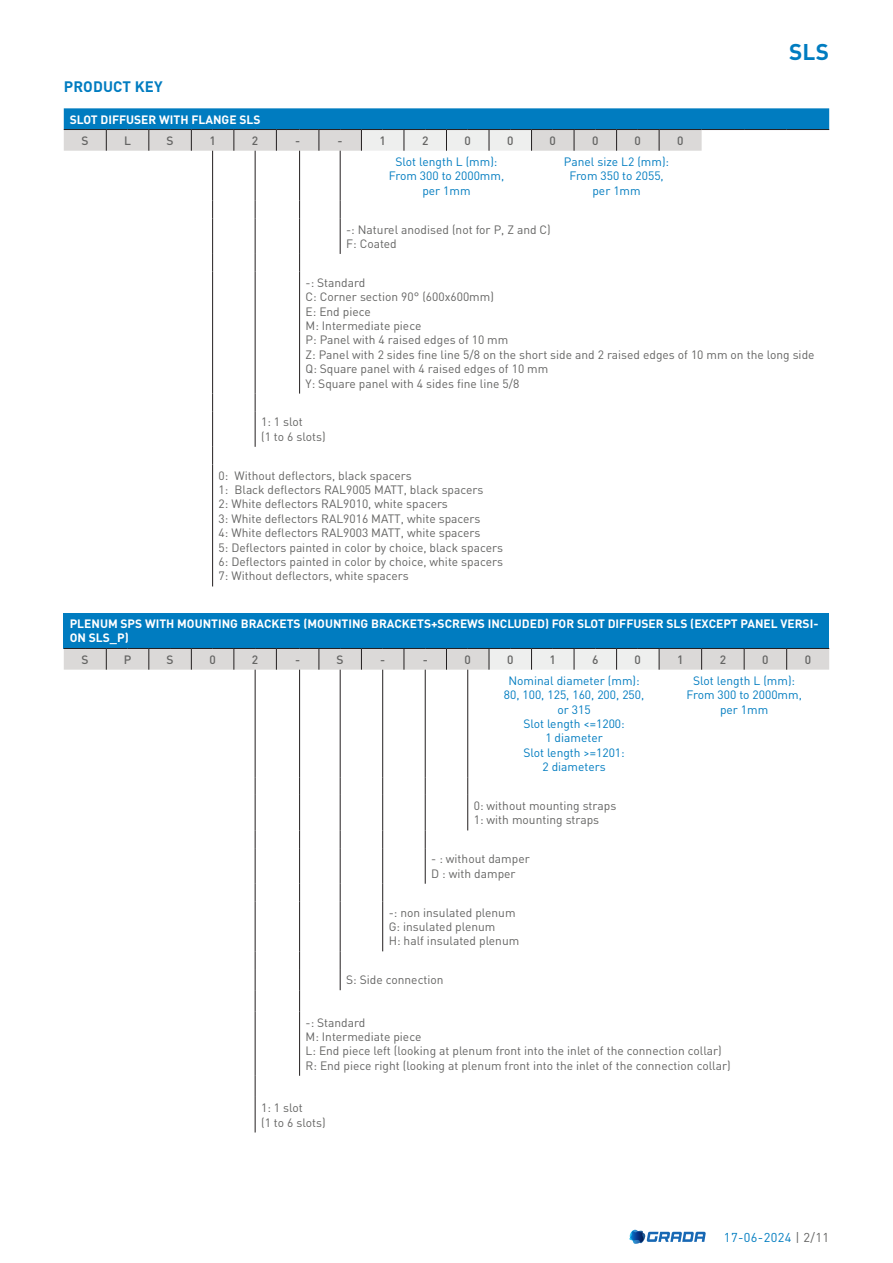
<style>
.page{position:relative;width:893px;height:1263px;background:#fff}
.page>*{position:absolute;margin:0;border:0;box-sizing:border-box;transform-origin:0 0}
.t1{font:700 22.5px "DIN Pro";color:#007cc0}
.t2{font:700 15px "DIN Pro";letter-spacing:.01em;color:#007cc0}
.t3{font:12.75px "DIN Pro";letter-spacing:.03em;color:#007cc0}
.t4{font:12px/14.4px "DIN Pro";color:#646463}
.t5{font:12px/14.4px "DIN Pro";color:#007cc0;text-align:center}
.t6{font:700 12px/14.4px "DIN Pro";color:#fff}
.t7{font:500 12px "DIN Pro";color:#646463}
.s1{color:#646463}
</style>
<div class="page">
<svg style="left:629px;top:1230px;width:77px;height:14px"></svg>
<svg style="left:64px;top:108px;width:765px;height:43px;background:#71accc"></svg>
<hr style="left:212px;top:151px;width:1px;height:50px;background:#231f20">
<svg style="left:212px;top:201px;width:1px;height:17px"></svg>
<hr style="left:212px;top:218px;width:1px;height:36px;background:#231f20">
<svg style="left:212px;top:254px;width:1px;height:18px"></svg>
<hr style="left:212px;top:272px;width:1px;height:122px;background:#231f20">
<svg style="left:212px;top:394px;width:1px;height:17px"></svg>
<hr style="left:212px;top:411px;width:1px;height:36px;background:#231f20">
<svg style="left:212px;top:447px;width:1px;height:17px"></svg>
<hr style="left:212px;top:464px;width:1px;height:122px;background:#231f20">
<hr style="left:255px;top:151px;width:1px;height:50px;background:#231f20">
<svg style="left:255px;top:201px;width:1px;height:17px"></svg>
<hr style="left:255px;top:218px;width:1px;height:36px;background:#231f20">
<svg style="left:255px;top:254px;width:1px;height:18px"></svg>
<hr style="left:255px;top:272px;width:1px;height:122px;background:#231f20">
<svg style="left:255px;top:394px;width:1px;height:17px"></svg>
<hr style="left:255px;top:411px;width:1px;height:36px;background:#231f20">
<hr style="left:299px;top:151px;width:1px;height:50px;background:#231f20">
<svg style="left:299px;top:201px;width:1px;height:17px"></svg>
<hr style="left:299px;top:218px;width:1px;height:36px;background:#231f20">
<svg style="left:299px;top:254px;width:1px;height:18px"></svg>
<hr style="left:299px;top:272px;width:1px;height:122px;background:#231f20">
<hr style="left:340px;top:151px;width:1px;height:50px;background:#231f20">
<svg style="left:340px;top:201px;width:1px;height:17px"></svg>
<hr style="left:340px;top:218px;width:1px;height:36px;background:#231f20">
<div style="left:64px;top:613px;width:765px;height:35px;background:#007cc0"></div>
<svg style="left:64px;top:648px;width:765px;height:22px;background:#d3d1d0"></svg>
<hr style="left:467px;top:670px;width:1px;height:107px;background:#231f20">
<svg style="left:467px;top:777px;width:1px;height:18px"></svg>
<hr style="left:467px;top:795px;width:1px;height:35px;background:#231f20">
<hr style="left:425px;top:670px;width:1px;height:107px;background:#231f20">
<svg style="left:425px;top:777px;width:1px;height:18px"></svg>
<hr style="left:425px;top:795px;width:1px;height:35px;background:#231f20">
<svg style="left:425px;top:830px;width:1px;height:18px"></svg>
<hr style="left:425px;top:848px;width:1px;height:36px;background:#231f20">
<hr style="left:382px;top:670px;width:1px;height:107px;background:#231f20">
<svg style="left:382px;top:777px;width:1px;height:18px"></svg>
<hr style="left:382px;top:795px;width:1px;height:35px;background:#231f20">
<svg style="left:382px;top:830px;width:1px;height:18px"></svg>
<hr style="left:382px;top:848px;width:1px;height:36px;background:#231f20">
<svg style="left:382px;top:884px;width:1px;height:17px"></svg>
<hr style="left:382px;top:901px;width:1px;height:50px;background:#231f20">
<hr style="left:340px;top:670px;width:1px;height:107px;background:#231f20">
<svg style="left:340px;top:777px;width:1px;height:18px"></svg>
<hr style="left:340px;top:795px;width:1px;height:35px;background:#231f20">
<svg style="left:340px;top:830px;width:1px;height:18px"></svg>
<hr style="left:340px;top:848px;width:1px;height:36px;background:#231f20">
<svg style="left:340px;top:884px;width:1px;height:17px"></svg>
<hr style="left:340px;top:901px;width:1px;height:50px;background:#231f20">
<svg style="left:340px;top:951px;width:1px;height:39px"></svg>
<hr style="left:299px;top:670px;width:1px;height:107px;background:#231f20">
<svg style="left:299px;top:777px;width:1px;height:18px"></svg>
<hr style="left:299px;top:795px;width:1px;height:35px;background:#231f20">
<svg style="left:299px;top:830px;width:1px;height:18px"></svg>
<hr style="left:299px;top:848px;width:1px;height:36px;background:#231f20">
<svg style="left:299px;top:884px;width:1px;height:17px"></svg>
<hr style="left:299px;top:901px;width:1px;height:50px;background:#231f20">
<svg style="left:299px;top:951px;width:1px;height:60px"></svg>
<hr style="left:299px;top:1011px;width:1px;height:65px;background:#231f20">
<hr style="left:255px;top:670px;width:1px;height:107px;background:#231f20">
<svg style="left:255px;top:777px;width:1px;height:18px"></svg>
<hr style="left:255px;top:795px;width:1px;height:35px;background:#231f20">
<svg style="left:255px;top:830px;width:1px;height:18px"></svg>
<hr style="left:255px;top:848px;width:1px;height:36px;background:#231f20">
<svg style="left:255px;top:884px;width:1px;height:17px"></svg>
<hr style="left:255px;top:901px;width:1px;height:50px;background:#231f20">
<svg style="left:255px;top:951px;width:1px;height:60px"></svg>
<hr style="left:255px;top:1011px;width:1px;height:65px;background:#231f20">
<svg style="left:255px;top:1076px;width:1px;height:21px"></svg>
<hr style="left:255px;top:1097px;width:1px;height:35px;background:#231f20">
<p class="t2" style="left:64px;top:74px;width:100px">PRODUCT KEY</p>
<p class="t6" style="left:70px;top:111px;width:192px">SLOT DIFFUSER WITH FLANGE SLS</p>
<p class="t7" style="left:81px;top:131px;width:9px">S</p>
<p class="t7" style="left:124px;top:131px;width:8px">L</p>
<p class="t7" style="left:167px;top:131px;width:9px">S</p>
<p class="t7" style="left:209px;top:131px;width:8px">1</p>
<p class="t7" style="left:252px;top:131px;width:8px">2</p>
<p class="t7" style="left:295px;top:131px;width:7px">-</p>
<p class="t7" style="left:338px;top:131px;width:7px">-</p>
<p class="t7" style="left:379px;top:131px;width:8px">1</p>
<p class="t7" style="left:422px;top:131px;width:8px">2</p>
<p class="t7" style="left:465px;top:131px;width:8px">0</p>
<p class="t7" style="left:507px;top:131px;width:8px">0</p>
<p class="t7" style="left:550px;top:131px;width:8px">0</p>
<p class="t7" style="left:592px;top:131px;width:8px">0</p>
<p class="t7" style="left:635px;top:131px;width:8px">0</p>
<p class="t7" style="left:677px;top:131px;width:8px">0</p>
<p class="t5" style="left:389px;top:154px;width:117px">Slot length L (mm):<br>From 300 to 2000mm,</p>
<p class="t5" style="left:422px;top:183px;width:50px">per 1mm</p>
<p class="t5" style="left:564px;top:154px;width:107px">Panel size L2 (mm):<br>From 350 to 2055,</p>
<p class="t5" style="left:592px;top:183px;width:50px">per 1mm</p>
<h1 class="t1" style="left:789px;top:33px;width:41px">SLS</h1>
<p class="t4" style="left:346px;top:221px;width:206px">-: Naturel anodised (not for P, Z and C)<br>F: Coated</p>
<p class="t4" style="left:306px;top:275px;width:510px">-: Standard<br>C: Corner section 90° (600x600mm)<br>E: End piece<br>M: Intermediate piece<br>P: Panel with 4 raised edges of 10 mm<br>Z: Panel with 2 sides fine line 5/8 on the short side and 2 raised edges of 10 mm on the long side Q: Square panel with 4 raised edges of 10 mm<br>Y: Square panel with 4 sides fine line 5/8</p>
<p class="t4" style="left:261px;top:414px;width:66px">1: 1 slot<br>(1 to 6 slots)</p>
<p class="t4" style="left:219px;top:468px;width:286px">0: Without deflectors, black spacers<br>1: Black deflectors RAL9005 MATT, black spacers<br>2: White deflectors RAL9010, white spacers<br>3: White deflectors RAL9016 MATT, white spacers<br>4: White deflectors RAL9003 MATT, white spacers<br>5: Deflectors painted in color by choice, black spacers 6: Deflectors painted in color by choice, white spacers 7: Without deflectors, white spacers</p>
<p class="t6" style="left:70px;top:615px;width:750px">PLENUM SPS WITH MOUNTING BRACKETS (MOUNTING BRACKETS+SCREWS INCLUDED) FOR SLOT DIFFUSER SLS (EXCEPT PANEL VERSI-<br>ON SLS_P)</p>
<p class="t7" style="left:81px;top:650px;width:9px">S</p>
<p class="t7" style="left:124px;top:650px;width:9px">P</p>
<p class="t7" style="left:167px;top:650px;width:9px">S</p>
<p class="t7" style="left:209px;top:650px;width:8px">0</p>
<p class="t7" style="left:252px;top:650px;width:8px">2</p>
<p class="t7" style="left:295px;top:650px;width:7px">-</p>
<p class="t7" style="left:337px;top:650px;width:9px">S</p>
<p class="t7" style="left:380px;top:650px;width:7px">-</p>
<p class="t7" style="left:423px;top:650px;width:7px">-</p>
<p class="t7" style="left:465px;top:650px;width:8px">0</p>
<p class="t7" style="left:507px;top:650px;width:8px">0</p>
<p class="t7" style="left:550px;top:650px;width:8px">1</p>
<p class="t7" style="left:592px;top:650px;width:8px">6</p>
<p class="t7" style="left:635px;top:650px;width:8px">0</p>
<p class="t7" style="left:677px;top:650px;width:8px">1</p>
<p class="t7" style="left:720px;top:650px;width:8px">2</p>
<p class="t7" style="left:762px;top:650px;width:8px">0</p>
<p class="t7" style="left:805px;top:650px;width:8px">0</p>
<p class="t5" style="left:504px;top:673px;width:142px">Nominal diameter (mm):<br>80, 100, 125, 160, 200, 250, or 315<br>Slot length &lt;=1200:</p>
<p class="t5" style="left:523px;top:730px;width:103px">1 diameter<br>Slot length &gt;=1201:</p>
<p class="t5" style="left:542px;top:759px;width:65px">2 diameters</p>
<p class="t5" style="left:686px;top:673px;width:117px">Slot length L (mm):<br>From 300 to 2000mm,</p>
<p class="t5" style="left:720px;top:702px;width:50px">per 1mm</p>
<p class="t4" style="left:474px;top:798px;width:144px">0: without mounting straps<br>1: with mounting straps</p>
<p class="t4" style="left:431px;top:851px;width:100px">- : without damper<br>D : with damper</p>
<p class="t4" style="left:389px;top:904px;width:132px">-: non insulated plenum<br>G: insulated plenum<br>H: half insulated plenum</p>
<p class="t4" style="left:346px;top:972px;width:99px">S: Side connection</p>
<p class="t4" style="left:306px;top:1014px;width:427px">-: Standard<br>M: Intermediate piece<br>L: End piece left (looking at plenum front into the inlet of the connection collar)<br>R: End piece right (looking at plenum front into the inlet of the connection collar)</p>
<p class="t4" style="left:261px;top:1100px;width:66px">1: 1 slot<br>(1 to 6 slots)</p>
<p class="t3" style="left:724px;top:1228px;width:107px">17-06-2024 <span class="s1">| 2/11</span></p>
</div>
